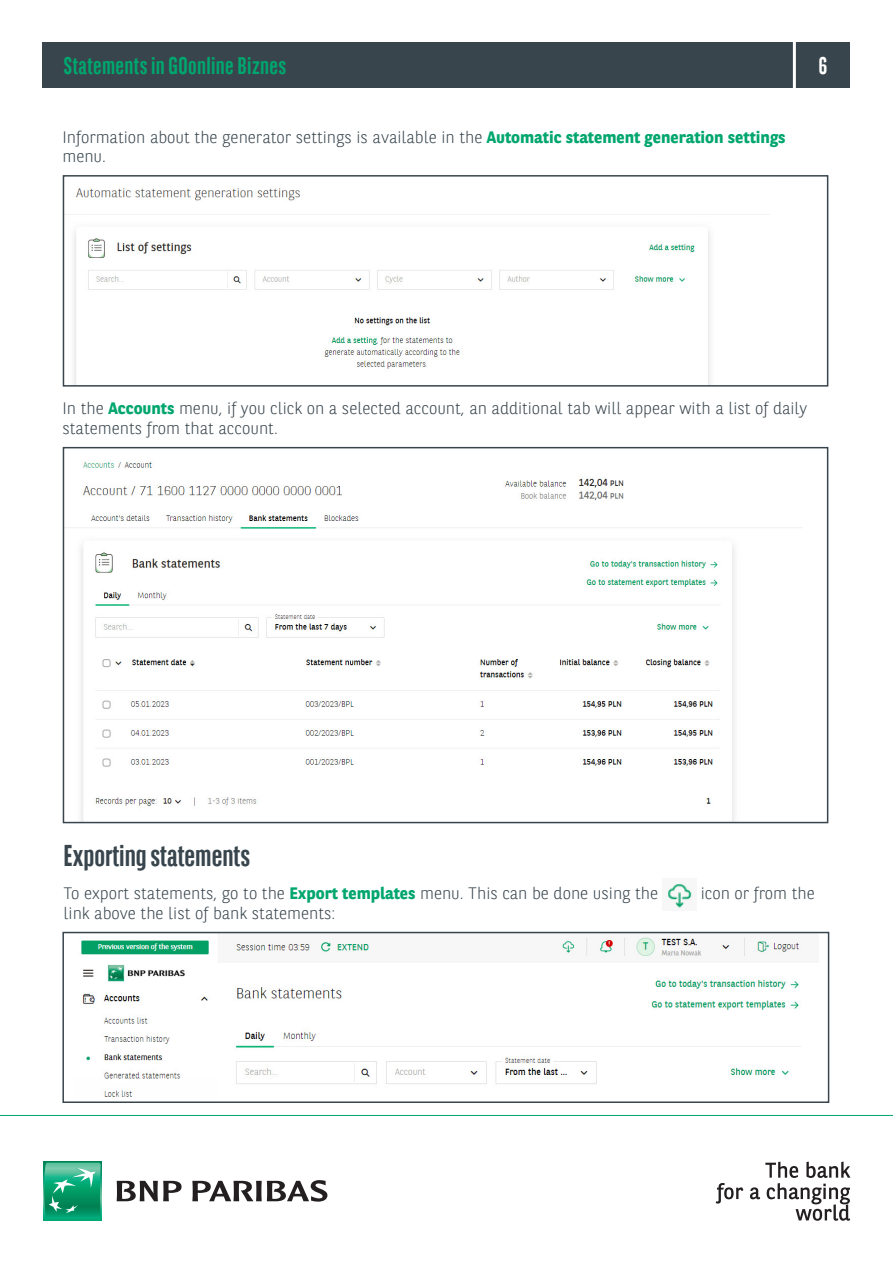
<style>
.page{position:relative;width:893px;height:1263px;background:#fff}
.page>*{position:absolute;margin:0;border:0;box-sizing:border-box;transform-origin:0 0}
.TYTUŁY_SEKCJI{font:700 30px "BNPP Sans Condensed";color:#38454d}
.t1{font:700 24px "BNPP Sans Condensed";letter-spacing:.015em;color:#00a66e}
.t2{font:700 24px "BNPP Sans Condensed";color:#fff}
.TEXT_BASIC{font:300 16.5px/19.5px "BNPP Sans";color:#38454d}
.s1{font-weight:700;color:#00a66e}
</style>
<div class="page">
<div style="left:43px;top:43px;width:807px;height:45px;background:#38454d"></div>
<svg style="left:117px;top:1181px;width:65px;height:20px"></svg>
<svg style="left:192px;top:1180px;width:135px;height:21px"></svg>
<svg style="left:43px;top:1161px;width:59px;height:59px"></svg>
<svg style="left:44px;top:1163px;width:57px;height:55px;background:#2dab82"></svg>
<hr style="left:0;top:1115px;width:893px;height:1px;background:#00a66e">
<hr style="left:793px;top:41px;width:3px;height:48px;background:#fff">
<svg style="left:716px;top:1183px;width:27px;height:20px"></svg>
<svg style="left:750px;top:1161px;width:100px;height:60px"></svg>
<img style="left:66px;top:188px;width:703px;height:196px">
<div style="left:63px;top:175px;width:765px;height:212px;border:2px solid #38454d"></div>
<img style="left:66px;top:462px;width:736px;height:358px">
<div style="left:63px;top:447px;width:765px;height:376px;border:2px solid #38454d"></div>
<img style="left:667px;top:884px;width:25px;height:24px">
<img style="left:81px;top:936px;width:721px;height:161px">
<div style="left:62px;top:932px;width:767px;height:171px;border:2px solid #38454d"></div>
<h2 class="t1" style="left:64px;top:52px;width:224px">Statements in GOonline Biznes</h2>
<h2 class="t2" style="left:819px;top:52px;width:10px">6</h2>
<p class="TEXT_BASIC" style="left:62px;top:126px;width:725px">Information about the generator settings is available in the <span class="s1">Automatic statement generation settings </span>menu.</p>
<p class="TEXT_BASIC" style="left:62px;top:398px;width:746px">In the <span class="s1">Accounts</span> menu, if you click on a selected account, an additional tab will appear with a list of daily statements from that account.</p>
<p class="TYTUŁY_SEKCJI" style="left:64px;top:838px;width:188px">Exporting statements</p>
<p class="TEXT_BASIC" style="left:64px;top:883px;width:596px">To export statements, go to the <span class="s1">Export templates</span> menu. This can be done using the</p>
<p class="TEXT_BASIC" style="left:701px;top:883px;width:116px">icon or from the</p>
<p class="TEXT_BASIC" style="left:64px;top:902px;width:273px">link above the list of bank statements:</p>
</div>
